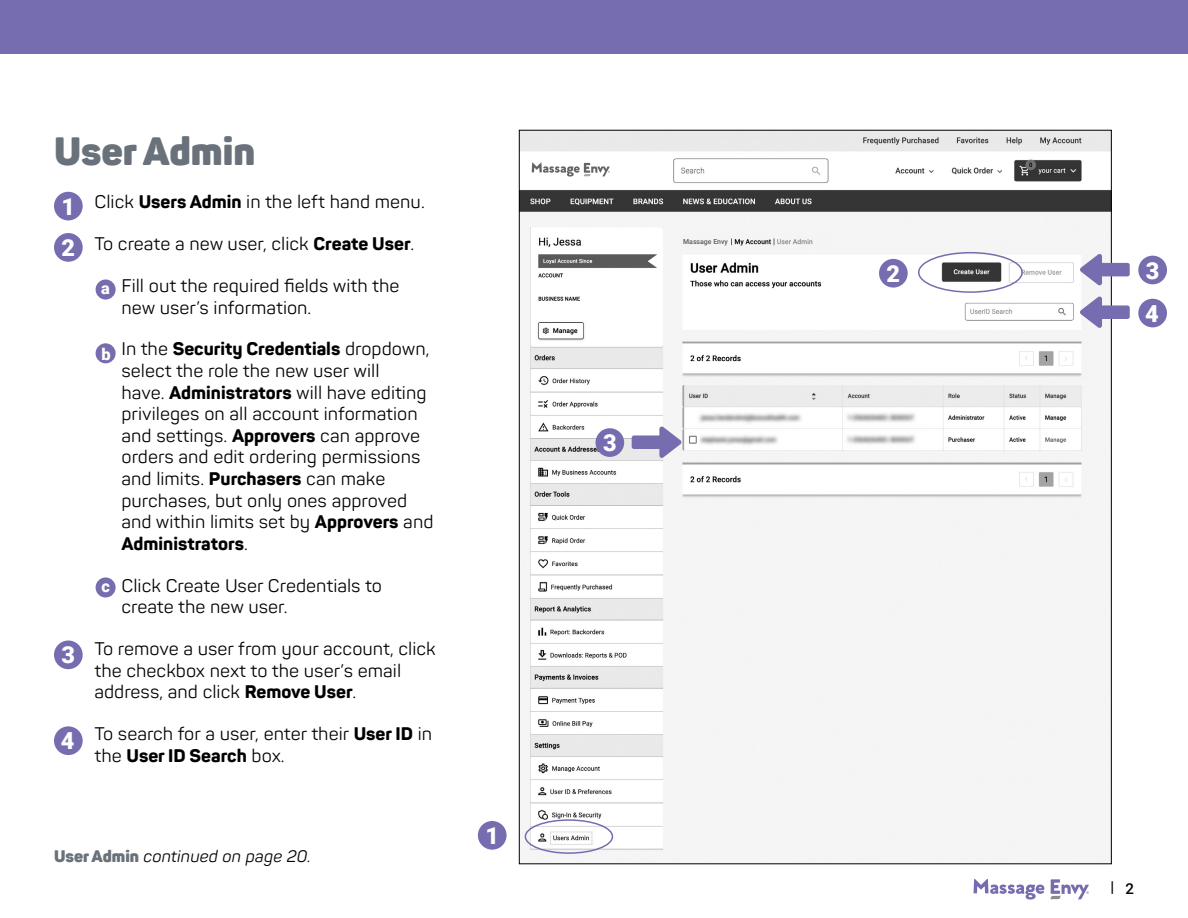
<style>
.page{position:relative;width:1188px;height:918px;background:#fff}
.page>*{position:absolute;margin:0;border:0;box-sizing:border-box;transform-origin:0 0}
.t1{font:900 39px "Panton";color:#69717a}
.t2{font:900 23.4px/41.2px "Roboto";color:#fff}
.t3{font:18px/21.6px "Panton";color:#000}
.t4{font:italic 16.5px "Panton";color:#000}
.t5{font:900 16.35px "Roboto";color:#fff}
.t6{font:500 15px "Roboto";color:#000}
.t7{font:500 6.9px "Roboto";color:#58595b}
.s1{font-weight:800}
.s2{font-weight:900;font-style:normal;color:#69717a}
</style>
<div class="page">
<div style="left:0;top:0;width:1188px;height:54px;background:#756daf"></div>
<svg style="left:974px;top:879px;width:70px;height:21px"></svg>
<svg style="left:1051px;top:879px;width:38px;height:21px"></svg>
<img style="left:521px;top:132px;width:589px;height:730px">
<div style="left:54px;top:192px;width:29px;height:28px;background:#756daf;border-radius:50%"></div>
<div style="left:54px;top:233px;width:29px;height:29px;background:#756daf;border-radius:50%"></div>
<div style="left:879px;top:259px;width:29px;height:29px;background:#756daf;border-radius:50%"></div>
<div style="left:96px;top:280px;width:20px;height:20px;background:#756daf;border-radius:50%"></div>
<div style="left:96px;top:343px;width:20px;height:20px;background:#756daf;border-radius:50%"></div>
<div style="left:96px;top:577px;width:20px;height:21px;background:#756daf;border-radius:50%"></div>
<div style="left:54px;top:641px;width:29px;height:28px;background:#756daf;border-radius:50%"></div>
<div style="left:595px;top:428px;width:29px;height:29px;background:#756daf;border-radius:50%"></div>
<div style="left:1138px;top:256px;width:29px;height:28px;background:#756daf;border-radius:50%"></div>
<div style="left:54px;top:726px;width:29px;height:29px;background:#756daf;border-radius:50%"></div>
<div style="left:1138px;top:299px;width:29px;height:28px;background:#756daf;border-radius:50%"></div>
<div style="left:478px;top:821px;width:29px;height:29px;background:#756daf;border-radius:50%"></div>
<div style="left:525px;top:819px;width:88px;height:35px;border:2px solid #756daf;border-radius:50%"></div>
<div style="left:918px;top:252px;width:105px;height:41px;border:2px solid #756daf;border-radius:50%"></div>
<svg style="left:632px;top:426px;width:50px;height:33px"></svg>
<svg style="left:1080px;top:253px;width:50px;height:33px"></svg>
<svg style="left:1080px;top:296px;width:50px;height:33px"></svg>
<div style="left:525px;top:156px;width:95px;height:28px;background:#fff"></div>
<div style="left:680px;top:235px;width:52px;height:13px;background:#f4f4f4"></div>
<svg style="left:532px;top:163px;width:78px;height:14px"></svg>
<img style="left:731px;top:235px;width:98px;height:13px">
<h1 class="t1" style="left:54px;top:126px;width:203px">User Admin</h1>
<p class="t3" style="left:94px;top:191px;width:332px">Click <span class="s1">Users Admin</span> in the left hand menu.</p>
<p class="t3" style="left:94px;top:233px;width:321px">To create a new user, click <span class="s1">Create User</span>.</p>
<p class="t3" style="left:122px;top:275px;width:279px">Fill out the required fields with the new user’s information.</p>
<p class="t3" style="left:122px;top:338px;width:313px">In the <span class="s1">Security Credentials</span> dropdown, select the role the new user will<br>have. <span class="s1">Administrators</span> will have editing privileges on all account information and settings. <span class="s1">Approvers</span> can approve orders and edit ordering permissions and limits. <span class="s1">Purchasers</span> can make purchases, but only ones approved and within limits set by <span class="s1">Approvers</span> and <span class="s1">Administrators</span>.</p>
<p class="t3" style="left:122px;top:574px;width:262px">Click Create User Credentials to create the new user.</p>
<p class="t3" style="left:95px;top:638px;width:343px">To remove a user from your account, click the checkbox next to the user’s email address, and click <span class="s1">Remove User</span>.</p>
<p class="t3" style="left:95px;top:723px;width:339px">To search for a user, enter their <span class="s1">User ID</span> in the <span class="s1">User ID Search</span> box.</p>
<p class="t2" style="left:62px;top:185px;width:15px">1<br>2</p>
<p class="t5" style="left:101px;top:277px;width:10px">a</p>
<p class="t5" style="left:101px;top:342px;width:11px">b</p>
<p class="t5" style="left:101px;top:575px;width:10px">c</p>
<p class="t2" style="left:62px;top:634px;width:15px">3</p>
<p class="t2" style="left:61px;top:719px;width:15px">4</p>
<p class="t4" style="left:54px;top:846px;width:259px"><span class="s2">User Admin</span> continued on page 20.</p>
<p class="t2" style="left:485px;top:814px;width:15px">1</p>
<p class="t7" style="left:683px;top:237px;width:46px">Massage Envy</p>
<p class="t2" style="left:603px;top:421px;width:15px">3</p>
<p class="t2" style="left:887px;top:252px;width:15px">2</p>
<p class="t2" style="left:1146px;top:249px;width:15px">3</p>
<p class="t2" style="left:1145px;top:292px;width:15px">4</p>
<p class="t6" style="left:1111px;top:877px;width:25px">| 2</p>
</div>
